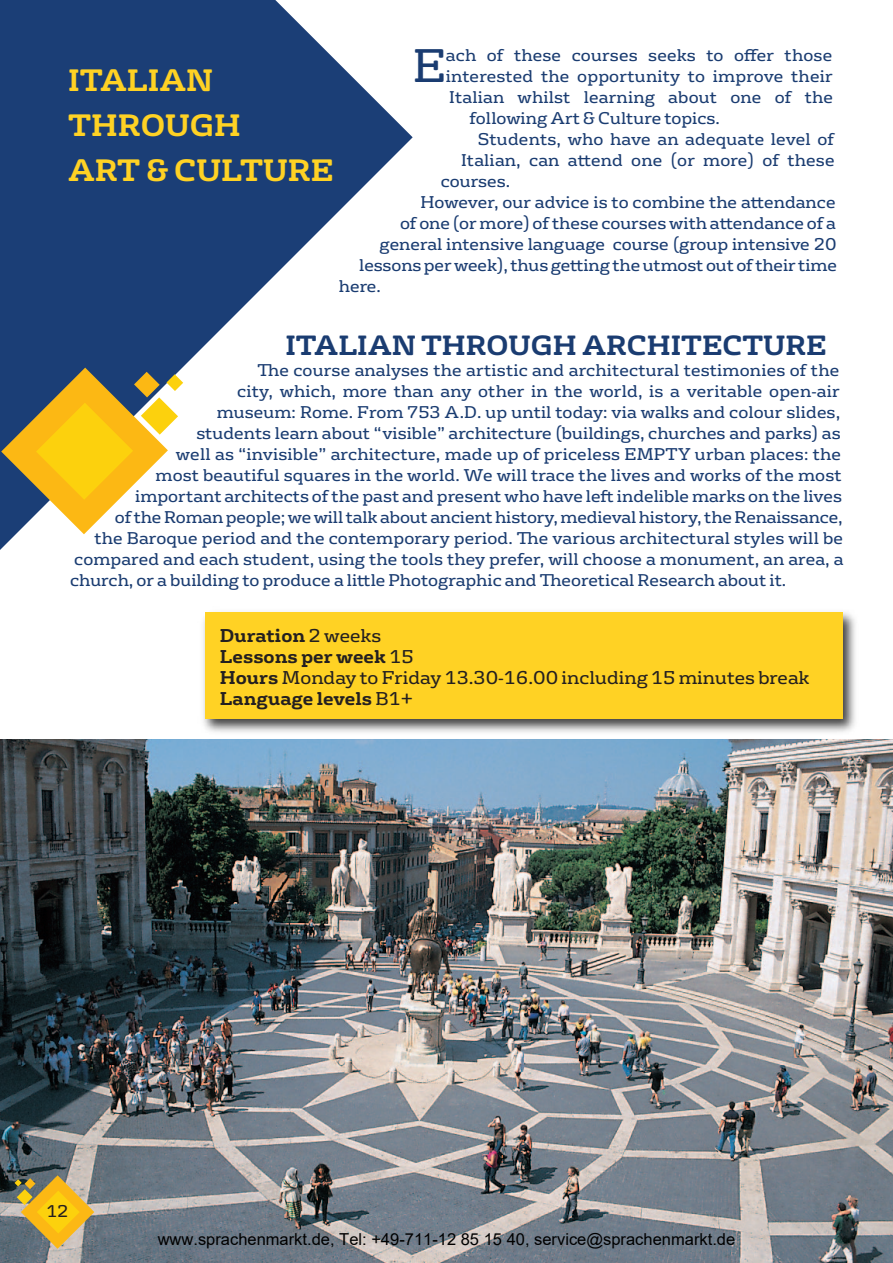
<style>
.page{position:relative;width:893px;height:1263px;background:#fff}
.page>*{position:absolute;margin:0;border:0;box-sizing:border-box;transform-origin:0 0}
.t1{font:45.6px "FS Rufus";color:#1a3c71}
.t2{font:700 30px "FS Rufus";color:#ffd224}
.t3{font:700 27px "FS Rufus";color:#1a3c71}
.t4{font:18px "FS Rufus";color:#231f20}
.t5{font:700 18px "FS Rufus";color:#231f20}
.t6{font:16.5px "FS Rufus";color:#1a3c71}
.t7{font:16.5px "Arial";color:#000}
.t8{font:16.5px "FS Rufus";color:#231f20}
.s1{font-weight:400}
.s2{font-weight:700}
</style>
<div class="page">
<img style="left:0;top:740px;width:893px;height:523px">
<img style="left:203px;top:612px;width:652px;height:121px">
<div style="left:205px;top:612px;width:638px;height:107px;background:#ffd224"></div>
<svg style="left:0;top:0;width:413px;height:550px;fill:#1b3e76"></svg>
<svg style="left:1px;top:368px;width:182px;height:166px"></svg>
<svg style="left:15px;top:1175px;width:79px;height:74px;background:#bfa44f"></svg>
<p class="t1" style="left:413px;top:49px;width:35px">E</p>
<p class="t6" style="left:446px;top:49px;width:388px">ach of these courses seeks to offer those</p>
<p class="t2" style="left:68px;top:69px;width:146px">ITALIAN</p>
<p class="t2" style="left:68px;top:114px;width:174px">THROUGH</p>
<p class="t2" style="left:68px;top:159px;width:267px">ART &amp; CULTURE</p>
<p class="t6" style="left:446px;top:70px;width:389px">interested the opportunity to improve their</p>
<p class="t6" style="left:449px;top:91px;width:385px">Italian whilst learning about one of the</p>
<p class="t6" style="left:470px;top:112px;width:252px">following Art &amp; Culture topics.</p>
<p class="t6" style="left:478px;top:133px;width:358px">Students, who have an adequate level of</p>
<p class="t6" style="left:461px;top:154px;width:375px">Italian, can attend one (or more) of these</p>
<p class="t6" style="left:441px;top:175px;width:71px">courses.</p>
<p class="t6" style="left:420px;top:196px;width:417px">However, our advice is to combine the attendance</p>
<p class="t6" style="left:400px;top:217px;width:437px">of one (or more) of these courses with attendance of a</p>
<p class="t6" style="left:380px;top:238px;width:458px">general intensive language course (group intensive 20</p>
<p class="t6" style="left:359px;top:259px;width:479px">lessons per week), thus getting the utmost out of their time</p>
<p class="t6" style="left:339px;top:280px;width:43px">here.</p>
<p class="t3" style="left:285px;top:335px;width:543px">ITALIAN THROUGH ARCHITECTURE</p>
<p class="t6" style="left:257px;top:364px;width:583px">The course analyses the artistic and architectural testimonies of the</p>
<p class="t6" style="left:237px;top:385px;width:604px">city, which, more than any other in the world, is a veritable open-air</p>
<p class="t6" style="left:217px;top:406px;width:625px">museum: Rome. From 753 A.D. up until today: via walks and colour slides,</p>
<p class="t6" style="left:196px;top:427px;width:646px">students learn about “visible” architecture (buildings, churches and parks) as</p>
<p class="t6" style="left:176px;top:448px;width:667px">well as “invisible” architecture, made up of priceless EMPTY urban places: the</p>
<p class="t6" style="left:156px;top:469px;width:687px">most beautiful squares in the world. We will trace the lives and works of the most</p>
<p class="t6" style="left:135px;top:490px;width:708px">important architects of the past and present who have left indelible marks on the lives</p>
<p class="t6" style="left:115px;top:511px;width:729px">of the Roman people; we will talk about ancient history, medieval history, the Renaissance,</p>
<p class="t6" style="left:95px;top:532px;width:750px">the Baroque period and the contemporary period. The various architectural styles will be</p>
<p class="t6" style="left:74px;top:553px;width:771px">compared and each student, using the tools they prefer, will choose a monument, an area, a</p>
<p class="t6" style="left:70px;top:574px;width:718px">church, or a building to produce a little Photographic and Theoretical Research about it.</p>
<p class="t5" style="left:220px;top:629px;width:163px">Duration <span class="s1">2 weeks</span></p>
<p class="t5" style="left:220px;top:650px;width:195px">Lessons per week <span class="s1">15</span></p>
<p class="t4" style="left:220px;top:671px;width:591px"><span class="s2">Hours</span> Monday to Friday 13.30-16.00 including 15 minutes break</p>
<p class="t5" style="left:220px;top:692px;width:195px">Language levels <span class="s1">B1+</span></p>
<p class="t8" style="left:46px;top:1205px;width:24px">12</p>
<p class="t7" style="left:158px;top:1228px;width:579px">www.sprachenmarkt.de, Tel: +49-711-12 85 15 40, service@sprachenmarkt.de</p>
</div>
